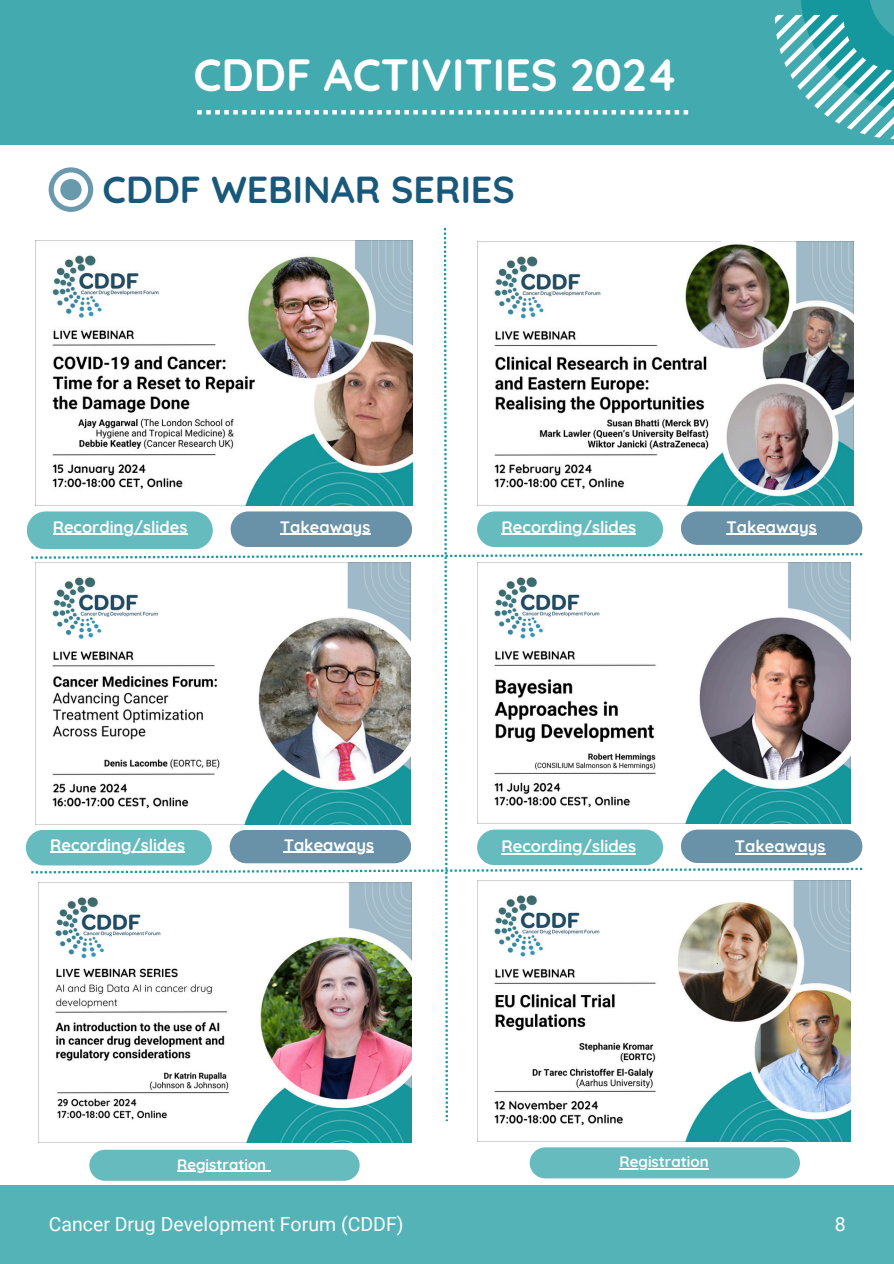
<style>
.page{position:relative;width:894px;height:1264px;background:#fff}
.page>*{position:absolute;margin:0;border:0;box-sizing:border-box;transform-origin:0 0}
.t1{font:700 45px "Quicksand";color:#fff}
.t2{font:700 37.5px "Quicksand";color:#18587a}
.t3{font:19.5px "Roboto";color:#fff}
.t4{font:700 16.5px "Quicksand";color:#fff}
.t5{font:700 15px "Quicksand";color:#fff}
</style>
<div class="page">
<div style="left:0;top:1185px;width:893px;height:78px;background:#53b3b7"></div>
<svg style="left:49px;top:167px;width:44px;height:45px"></svg>
<div style="left:0;top:0;width:893px;height:145px;background:#43abb0"></div>
<svg style="left:774px;top:0;width:119px;height:139px"></svg>
<svg style="left:197px;top:110px;width:491px;height:4px"></svg>
<img style="left:27px;top:228px;width:835px;height:893px">
<div style="left:89px;top:1149px;width:270px;height:31px;background:#66bbbf;border-radius:16px"></div>
<img style="left:477px;top:880px;width:373px;height:261px">
<div style="left:529px;top:1147px;width:270px;height:31px;background:#66bbbf;border-radius:16px"></div>
<img style="left:39px;top:882px;width:372px;height:260px">
<hr style="left:280px;top:534px;width:90px;height:1px;background:#fff">
<hr style="left:726px;top:534px;width:90px;height:1px;background:#fff">
<hr style="left:53px;top:534px;width:134px;height:1px;background:#fff">
<hr style="left:501px;top:534px;width:135px;height:1px;background:#fff">
<hr style="left:283px;top:851px;width:91px;height:2px;background:#fff">
<hr style="left:50px;top:851px;width:135px;height:2px;background:#fff">
<hr style="left:734px;top:853px;width:91px;height:1px;background:#fff">
<hr style="left:501px;top:853px;width:135px;height:1px;background:#fff">
<hr style="left:177px;top:1170px;width:89px;height:1px;background:#fff">
<hr style="left:619px;top:1168px;width:89px;height:1px;background:#fff">
<p class="t1" style="left:193px;top:46px;width:486px">CDDF ACTIVITIES 2024</p>
<p class="t2" style="left:103px;top:165px;width:413px">CDDF WEBINAR SERIES</p>
<p class="t4" style="left:53px;top:516px;width:136px">Recording/slides</p>
<p class="t4" style="left:280px;top:516px;width:92px">Takeaways</p>
<p class="t4" style="left:501px;top:516px;width:136px">Recording/slides</p>
<p class="t4" style="left:726px;top:516px;width:92px">Takeaways</p>
<p class="t4" style="left:50px;top:834px;width:136px">Recording/slides</p>
<p class="t4" style="left:283px;top:834px;width:92px">Takeaways</p>
<p class="t4" style="left:501px;top:835px;width:136px">Recording/slides</p>
<p class="t4" style="left:734px;top:835px;width:92px">Takeaways</p>
<p class="t5" style="left:177px;top:1154px;width:91px">Registration</p>
<p class="t5" style="left:619px;top:1152px;width:91px">Registration</p>
<p class="t3" style="left:49px;top:1213px;width:356px">Cancer Drug Development Forum (CDDF)</p>
<p class="t3" style="left:834px;top:1213px;width:12px">8</p>
</div>
